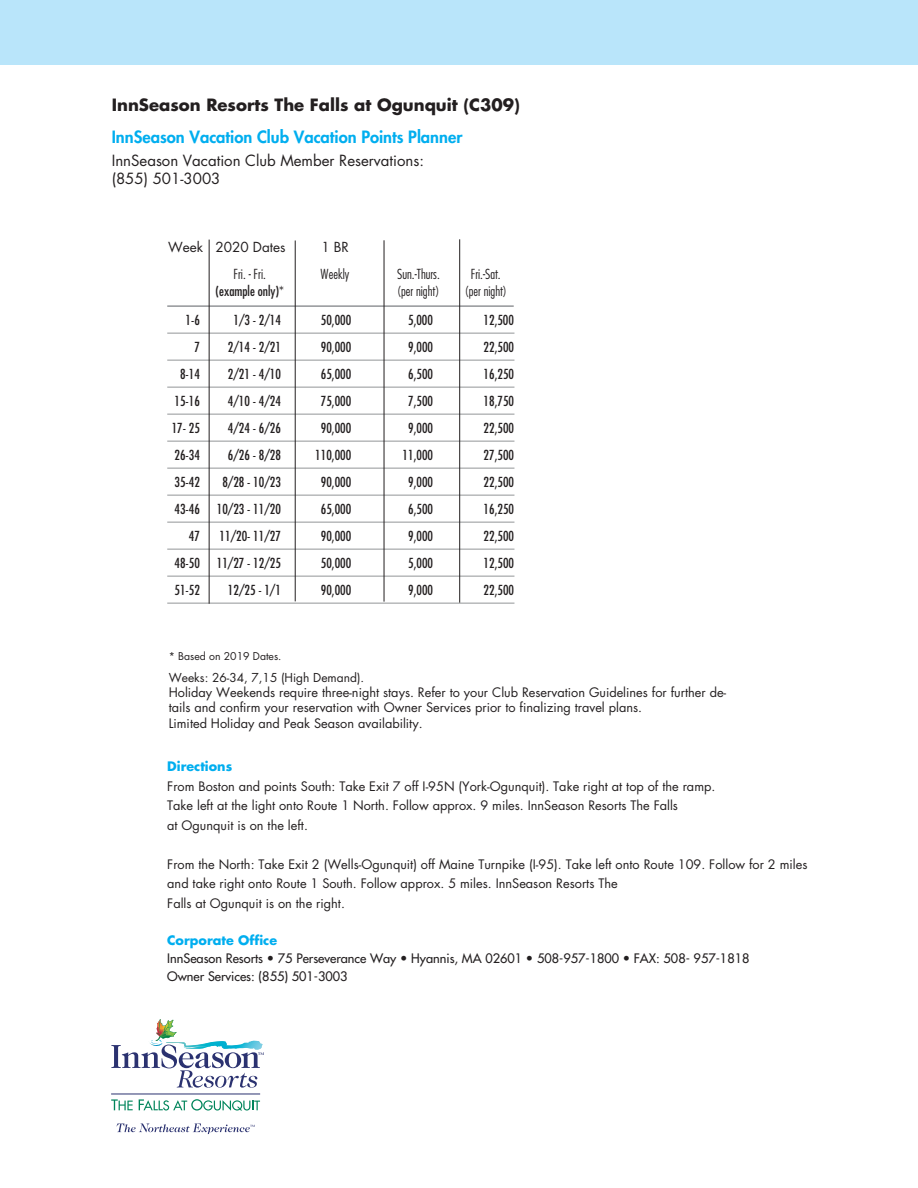
<style>
.page{position:relative;width:918px;height:1188px;background:#fff}
.page>*{position:absolute;margin:0;border:0;box-sizing:border-box;transform-origin:0 0}
._3_sub{font:800 16.5px "Futura";color:#00aeef}
.t1{font:700 16.5px "Futura";color:#231f20}
._4_grid_head_text{font:15px "Futura";color:#231f20}
.t2{font:condensed 13.5px "Futura";color:#231f20}
.t3{font:300 condensed 13.5px "Futura";color:#231f20}
.t4{font:13.5px "Futura";color:#231f20}
.t5{font:12.75px/19.5px "Futura";color:#231f20}
.t6{font:12.75px "Futura";color:#231f20}
.t7{font:700 12.75px "Futura";color:#00aeef}
.t8{font:12px "Futura";color:#231f20}
.t9{font:10.5px "Futura";color:#231f20}
</style>
<div class="page">
<div style="left:0;top:0;width:918px;height:64px;background:#b9e5fa"></div>
<hr style="left:167px;top:603px;width:347px;height:1px;background:#939598">
<hr style="left:167px;top:576px;width:347px;height:1px;background:#939598">
<hr style="left:167px;top:549px;width:347px;height:1px;background:#939598">
<hr style="left:167px;top:522px;width:347px;height:1px;background:#939598">
<hr style="left:167px;top:495px;width:347px;height:1px;background:#939598">
<hr style="left:167px;top:468px;width:347px;height:1px;background:#939598">
<hr style="left:167px;top:441px;width:347px;height:1px;background:#939598">
<hr style="left:167px;top:414px;width:347px;height:1px;background:#939598">
<hr style="left:167px;top:387px;width:347px;height:1px;background:#939598">
<hr style="left:167px;top:360px;width:347px;height:1px;background:#939598">
<hr style="left:167px;top:333px;width:347px;height:1px;background:#939598">
<hr style="left:167px;top:305px;width:347px;height:2px;background:#939598">
<hr style="left:459px;top:239px;width:1px;height:364px;background:#231f20">
<hr style="left:384px;top:240px;width:1px;height:362px;background:#231f20">
<hr style="left:295px;top:241px;width:1px;height:360px;background:#231f20">
<hr style="left:209px;top:240px;width:1px;height:364px;background:#231f20">
<svg style="left:116px;top:1123px;width:139px;height:11px"></svg>
<svg style="left:111px;top:1019px;width:153px;height:69px"></svg>
<hr style="left:111px;top:1094px;width:149px;height:1px;background:#2b3270">
<svg style="left:111px;top:1099px;width:22px;height:11px"></svg>
<svg style="left:139px;top:1099px;width:121px;height:12px"></svg>
<p class="t1" style="left:112px;top:93px;width:410px">InnSeason Resorts The Falls at Ogunquit (C309)</p>
<p class="_3_sub" style="left:112px;top:126px;width:352px">InnSeason Vacation Club Vacation Points Planner</p>
<p class="_4_grid_head_text" style="left:112px;top:150px;width:314px">InnSeason Vacation Club Member Reservations:</p>
<p class="_4_grid_head_text" style="left:112px;top:168px;width:110px">(855) 501-3003</p>
<p class="t4" style="left:168px;top:238px;width:119px">Week 2020 Dates</p>
<p class="t3" style="left:234px;top:266px;width:34px">Fri. - Fri.</p>
<p class="t2" style="left:215px;top:282px;width:70px">(example only)*</p>
<p class="t2" style="left:186px;top:312px;width:16px">1-6</p>
<p class="t2" style="left:233px;top:312px;width:49px">1/3 - 2/14</p>
<p class="t2" style="left:194px;top:339px;width:7px">7</p>
<p class="t2" style="left:228px;top:339px;width:55px">2/14 - 2/21</p>
<p class="t2" style="left:180px;top:366px;width:21px">8-14</p>
<p class="t2" style="left:228px;top:366px;width:55px">2/21 - 4/10</p>
<p class="t2" style="left:175px;top:393px;width:27px">15-16</p>
<p class="t2" style="left:228px;top:393px;width:55px">4/10 - 4/24</p>
<p class="t2" style="left:172px;top:420px;width:30px">17- 25</p>
<p class="t2" style="left:228px;top:420px;width:55px">4/24 - 6/26</p>
<p class="t2" style="left:175px;top:447px;width:27px">26-34</p>
<p class="t2" style="left:228px;top:447px;width:55px">6/26 - 8/28</p>
<p class="t2" style="left:175px;top:474px;width:27px">35-42</p>
<p class="t2" style="left:222px;top:474px;width:60px">8/28 - 10/23</p>
<p class="t2" style="left:175px;top:501px;width:108px">43-46 10/23 - 11/20</p>
<p class="t2" style="left:189px;top:528px;width:13px">47</p>
<p class="t2" style="left:220px;top:528px;width:63px">11/20- 11/27</p>
<p class="t2" style="left:175px;top:555px;width:108px">48-50 11/27 - 12/25</p>
<p class="t2" style="left:175px;top:582px;width:27px">51-52</p>
<p class="t2" style="left:228px;top:582px;width:55px">12/25 - 1/1</p>
<p class="t4" style="left:321px;top:238px;width:29px">1 BR</p>
<p class="t3" style="left:321px;top:266px;width:30px">Weekly</p>
<p class="t3" style="left:397px;top:266px;width:44px">Sun.-Thurs.</p>
<p class="t3" style="left:471px;top:266px;width:32px">Fri.-Sat.</p>
<p class="t3" style="left:397px;top:282px;width:44px">(per night)</p>
<p class="t3" style="left:465px;top:282px;width:44px">(per night)</p>
<p class="t2" style="left:321px;top:312px;width:32px">50,000</p>
<p class="t2" style="left:408px;top:312px;width:26px">5,000</p>
<p class="t2" style="left:484px;top:312px;width:32px">12,500</p>
<p class="t2" style="left:321px;top:339px;width:32px">90,000</p>
<p class="t2" style="left:408px;top:339px;width:26px">9,000</p>
<p class="t2" style="left:484px;top:339px;width:32px">22,500</p>
<p class="t2" style="left:321px;top:366px;width:32px">65,000</p>
<p class="t2" style="left:408px;top:366px;width:26px">6,500</p>
<p class="t2" style="left:484px;top:366px;width:32px">16,250</p>
<p class="t2" style="left:321px;top:393px;width:32px">75,000</p>
<p class="t2" style="left:408px;top:393px;width:26px">7,500</p>
<p class="t2" style="left:484px;top:393px;width:32px">18,750</p>
<p class="t2" style="left:321px;top:420px;width:32px">90,000</p>
<p class="t2" style="left:408px;top:420px;width:26px">9,000</p>
<p class="t2" style="left:484px;top:420px;width:32px">22,500</p>
<p class="t2" style="left:315px;top:447px;width:38px">110,000</p>
<p class="t2" style="left:403px;top:447px;width:32px">11,000</p>
<p class="t2" style="left:484px;top:447px;width:32px">27,500</p>
<p class="t2" style="left:321px;top:474px;width:32px">90,000</p>
<p class="t2" style="left:408px;top:474px;width:26px">9,000</p>
<p class="t2" style="left:484px;top:474px;width:32px">22,500</p>
<p class="t2" style="left:321px;top:501px;width:32px">65,000</p>
<p class="t2" style="left:408px;top:501px;width:26px">6,500</p>
<p class="t2" style="left:484px;top:501px;width:32px">16,250</p>
<p class="t2" style="left:321px;top:528px;width:32px">90,000</p>
<p class="t2" style="left:408px;top:528px;width:26px">9,000</p>
<p class="t2" style="left:484px;top:528px;width:32px">22,500</p>
<p class="t2" style="left:321px;top:555px;width:32px">50,000</p>
<p class="t2" style="left:408px;top:555px;width:26px">5,000</p>
<p class="t2" style="left:484px;top:555px;width:32px">12,500</p>
<p class="t2" style="left:321px;top:582px;width:32px">90,000</p>
<p class="t2" style="left:408px;top:582px;width:26px">9,000</p>
<p class="t2" style="left:484px;top:582px;width:32px">22,500</p>
<p class="t9" style="left:169px;top:649px;width:114px">* Based on 2019 Dates.</p>
<p class="t8" style="left:169px;top:669px;width:197px">Weeks: 26-34, 7,15 (High Demand).</p>
<p class="t5" style="left:169px;top:684px;width:559px;line-height:15.3px">Holiday Weekends require three-night stays. Refer to your Club Reservation Guidelines for further de&shy;tails and confirm your reservation with Owner Services prior to finalizing travel plans.</p>
<p class="t5" style="left:169px;top:713px;width:255px">Limited Holiday and Peak Season availability.</p>
<p class="t7" style="left:167px;top:758px;width:66px">Directions</p>
<p class="t5" style="left:167px;top:776px;width:550px">From Boston and points South: Take Exit 7 off I-95N (York-Ogunquit). Take right at top of the ramp.<br>Take left at the light onto Route 1 North. Follow approx. 9 miles. InnSeason Resorts The Falls</p>
<p class="t5" style="left:167px;top:815px;width:142px">at Ogunquit is on the left.</p>
<p class="t5" style="left:167px;top:854px;width:642px">From the North: Take Exit 2 (Wells-Ogunquit) off Maine Turnpike (I-95). Take left onto Route 109. Follow for 2 miles and take right onto Route 1 South. Follow approx. 5 miles. InnSeason Resorts The</p>
<p class="t5" style="left:167px;top:893px;width:179px">Falls at Ogunquit is on the right.</p>
<p class="t7" style="left:167px;top:932px;width:111px">Corporate Office</p>
<p class="t6" style="left:167px;top:950px;width:584px">InnSeason Resorts • 75 Perseverance Way • Hyannis, MA 02601 • 508-957-1800 • FAX: 508- 957-1818</p>
<p class="t6" style="left:167px;top:968px;width:182px">Owner Services: (855) 501-3003</p>
</div>
